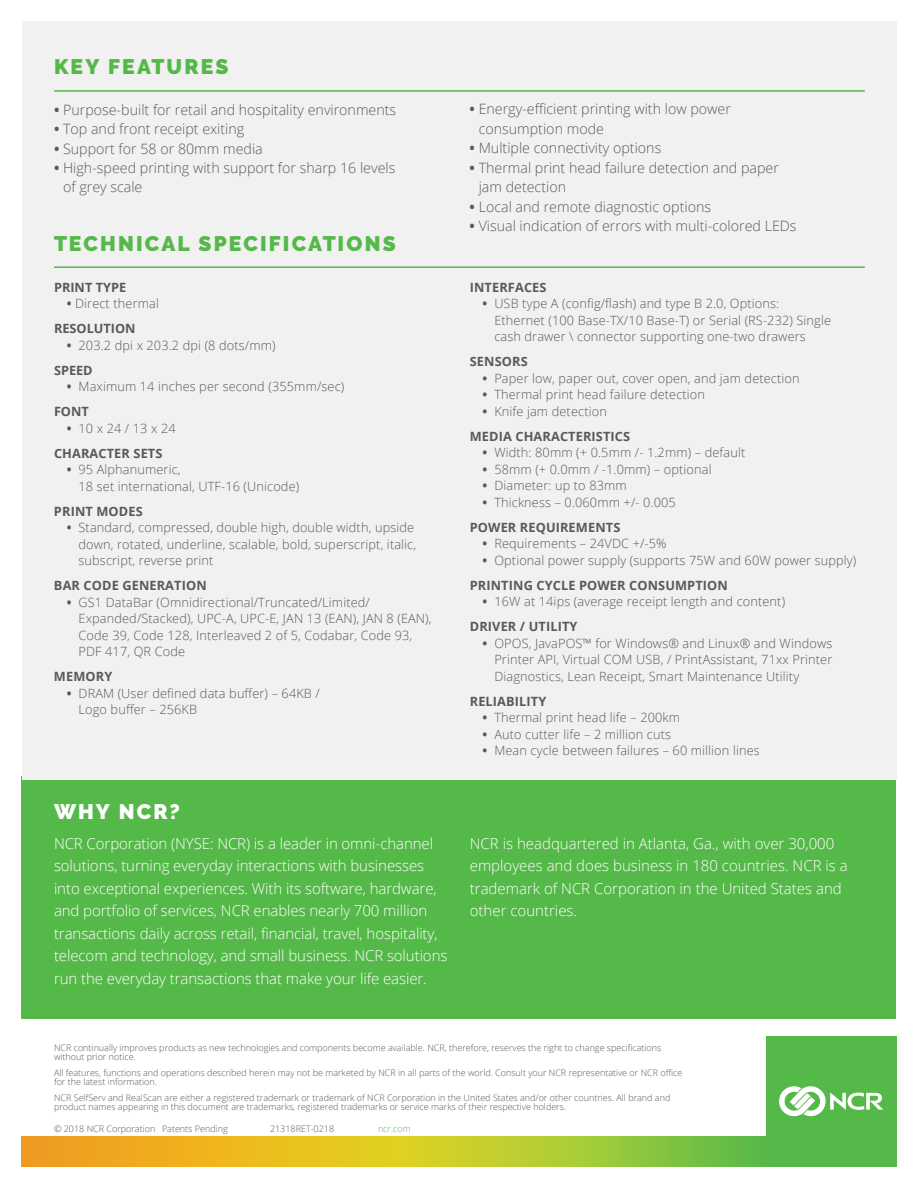
<style>
.page{position:relative;width:918px;height:1188px;background:#fff}
.page>*{position:absolute;margin:0;border:0;box-sizing:border-box;transform-origin:0 0}
.t1{font:900 21px "Raleway";letter-spacing:.1em;color:#54b948}
.t2{font:900 21px "Raleway";letter-spacing:.1em;color:#fff}
.t3{font:300 15px/22.5px "Open Sans";letter-spacing:-.005em;color:#fff}
.t4{font:300 14.25px/19.5px "Open Sans";color:#58595b}
.t5{font:300 12.75px/16.5px "Open Sans";letter-spacing:.01em;color:#58595b}
.t6{font:700 12.75px/25px "Open Sans";letter-spacing:.01em;color:#58595b}
.t7{font:300 9px/9px "Open Sans";color:#58595b}
.t8{font:300 9px "Open Sans";color:#54b948}
.s1{font-weight:700}
.s2{font-weight:300}
</style>
<div class="page">
<div style="left:22px;top:776px;width:874px;height:242px;background:#54b948"></div>
<div style="left:22px;top:22px;width:874px;height:758px;background:#f1f1f2"></div>
<div style="left:766px;top:1036px;width:130px;height:130px;background:#54b948"></div>
<svg style="left:779px;top:1086px;width:104px;height:30px"></svg>
<svg style="left:22px;top:1136px;width:744px;height:30px;background:#c6be2a"></svg>
<hr style="left:54px;top:90px;width:811px;height:2px;background:#54b948">
<hr style="left:54px;top:266px;width:811px;height:2px;background:#54b948">
<h1 class="t1" style="left:54px;top:55px;width:176px">KEY FEATURES</h1>
<p class="t4" style="left:54px;top:99px;width:344px"><span class="s1">•</span> Purpose-built for retail and hospitality environments</p>
<p class="t4" style="left:54px;top:119px;width:192px"><span class="s1">•</span> Top and front receipt exiting</p>
<p class="t4" style="left:54px;top:138px;width:210px"><span class="s1">•</span> Support for 58 or 80mm media</p>
<p class="t4" style="left:63px;top:158px;width:334px;text-indent:-9px"><span class="s1">•</span> High-speed printing with support for sharp 16 levels of grey scale</p>
<h1 class="t1" style="left:54px;top:232px;width:343px">TECHNICAL SPECIFICATIONS</h1>
<p class="t6" style="left:54px;top:274px;width:74px">PRINT TYPE</p>
<p class="t5" style="left:54px;top:291px;width:106px;line-height:25px;text-indent:13px"><span class="s1">•</span> Direct thermal<br><span class="s1">RESOLUTION</span></p>
<p class="t5" style="left:54px;top:332px;width:223px;line-height:25px;text-indent:13px"><span class="s1">•</span> 203.2 dpi x 203.2 dpi (8 dots/mm)<br><span class="s1">SPEED</span></p>
<p class="t5" style="left:54px;top:374px;width:292px;line-height:25px;text-indent:13px"><span class="s1">•</span> Maximum 14 inches per second (355mm/sec)<br><span class="s1">FONT</span></p>
<p class="t6" style="left:54px;top:415px;width:123px;text-indent:13px">• <span class="s2">10 x 24 / 13 x 24<br></span>CHARACTER SETS</p>
<p class="t5" style="left:79px;top:461px;width:222px;text-indent:-12px"><span class="s1">•</span> 95 Alphanumeric,<br>18 set international, UTF-16 (Unicode)</p>
<p class="t6" style="left:54px;top:498px;width:90px">PRINT MODES</p>
<p class="t5" style="left:79px;top:519px;width:339px;text-indent:-12px"><span class="s1">•</span> Standard, compressed, double high, double width, upside down, rotated, underline, scalable, bold, superscript, italic, subscript, reverse print</p>
<p class="t6" style="left:54px;top:573px;width:154px">BAR CODE GENERATION</p>
<p class="t5" style="left:79px;top:594px;width:355px;text-indent:-12px"><span class="s1">•</span> GS1 DataBar (Omnidirectional/Truncated/Limited/ Expanded/Stacked), UPC-A, UPC-E, JAN 13 (EAN), JAN 8 (EAN), Code 39, Code 128, Interleaved 2 of 5, Codabar, Code 93, PDF 417, QR Code</p>
<p class="t6" style="left:54px;top:664px;width:60px">MEMORY</p>
<p class="t5" style="left:79px;top:685px;width:243px;text-indent:-12px"><span class="s1">•</span> DRAM (User defined data buffer) – 64KB /<br>Logo buffer – 256KB</p>
<h1 class="t2" style="left:54px;top:799px;width:127px">WHY NCR?</h1>
<p class="t4" style="left:479px;top:99px;width:254px;text-indent:-9px"><span class="s1">•</span> Energy-efficient printing with low power consumption mode</p>
<p class="t4" style="left:470px;top:138px;width:193px"><span class="s1">•</span> Multiple connectivity options</p>
<p class="t4" style="left:479px;top:158px;width:302px;text-indent:-9px"><span class="s1">•</span> Thermal print head failure detection and paper jam detection</p>
<p class="t4" style="left:470px;top:197px;width:243px"><span class="s1">•</span> Local and remote diagnostic options</p>
<p class="t4" style="left:470px;top:216px;width:328px"><span class="s1">•</span> Visual indication of errors with multi-colored LEDs</p>
<p class="t6" style="left:470px;top:274px;width:78px">INTERFACES</p>
<p class="t5" style="left:494px;top:295px;width:338px;text-indent:-12px"><span class="s1">•</span> USB type A (config/flash) and type B 2.0, Options:<br>Ethernet (100 Base-TX/10 Base-T) or Serial (RS-232) Single cash drawer \ connector supporting one-two drawers</p>
<p class="t6" style="left:470px;top:349px;width:59px">SENSORS</p>
<p class="t5" style="left:483px;top:370px;width:319px"><span class="s1">•</span> Paper low, paper out, cover open, and jam detection</p>
<p class="t5" style="left:483px;top:386px;width:224px"><span class="s1">•</span> Thermal print head failure detection</p>
<p class="t6" style="left:470px;top:398px;width:162px;text-indent:13px">• <span class="s2">Knife jam detection<br></span>MEDIA CHARACTERISTICS</p>
<p class="t5" style="left:483px;top:444px;width:264px"><span class="s1">•</span> Width: 80mm (+ 0.5mm /- 1.2mm) – default</p>
<p class="t5" style="left:483px;top:461px;width:231px"><span class="s1">•</span> 58mm (+ 0.0mm / -1.0mm) – optional</p>
<p class="t5" style="left:483px;top:477px;width:146px"><span class="s1">•</span> Diameter: up to 83mm</p>
<p class="t5" style="left:470px;top:489px;width:208px;line-height:25px;text-indent:13px"><span class="s1">•</span> Thickness – 0.060mm +/- 0.005<br><span class="s1">POWER REQUIREMENTS</span></p>
<p class="t5" style="left:483px;top:535px;width:185px"><span class="s1">•</span> Requirements – 24VDC +/-5%</p>
<p class="t5" style="left:470px;top:547px;width:388px;line-height:25px;text-indent:13px"><span class="s1">•</span> Optional power supply (supports 75W and 60W power supply)<br><span class="s1">PRINTING CYCLE POWER CONSUMPTION</span></p>
<p class="t5" style="left:470px;top:589px;width:317px;line-height:25px;text-indent:13px"><span class="s1">•</span> 16W at 14ips (average receipt length and content)<br><span class="s1">DRIVER / UTILITY</span></p>
<p class="t5" style="left:494px;top:635px;width:340px;text-align:justify;text-indent:-12px"><span class="s1">•</span> OPOS, JavaPOS™ for Windows® and Linux® and Windows Printer API, Virtual COM USB, / PrintAssistant, 71xx Printer Diagnostics, Lean Receipt, Smart Maintenance Utility</p>
<p class="t6" style="left:470px;top:688px;width:78px">RELIABILITY</p>
<p class="t5" style="left:483px;top:709px;width:199px"><span class="s1">•</span> Thermal print head life – 200km</p>
<p class="t5" style="left:483px;top:726px;width:190px"><span class="s1">•</span> Auto cutter life – 2 million cuts</p>
<p class="t5" style="left:483px;top:742px;width:279px"><span class="s1">•</span> Mean cycle between failures – 60 million lines</p>
<p class="t3" style="left:54px;top:832px;width:395px">NCR Corporation (NYSE: NCR) is a leader in omni-channel solutions, turning everyday interactions with businesses into exceptional experiences. With its software, hardware, and portfolio of services, NCR enables nearly 700 million transactions daily across retail, financial, travel, hospitality, telecom and technology, and small business. NCR solutions run the everyday transactions that make your life easier.</p>
<p class="t3" style="left:470px;top:832px;width:379px">NCR is headquartered in Atlanta, Ga., with over 30,000 employees and does business in 180 countries. NCR is a trademark of NCR Corporation in the United States and other countries.</p>
<p class="t7" style="left:54px;top:1043px;width:609px">NCR continually improves products as new technologies and components become available. NCR, therefore, reserves the right to change specifications without prior notice.</p>
<p class="t7" style="left:54px;top:1068px;width:630px">All features, functions and operations described herein may not be marketed by NCR in all parts of the world. Consult your NCR representative or NCR office for the latest information.</p>
<p class="t7" style="left:54px;top:1093px;width:618px">NCR SelfServ and RealScan are either a registered trademark or trademark of NCR Corporation in the United States and/or other countries. All brand and product names appearing in this document are trademarks, registered trademarks or service marks of their respective holders.</p>
<p class="t7" style="left:54px;top:1124px;width:175px">© 2018 NCR Corporation Patents Pending</p>
<p class="t7" style="left:270px;top:1124px;width:66px">21318RET-0218</p>
<p class="t8" style="left:378px;top:1123px;width:34px">ncr.com</p>
</div>
